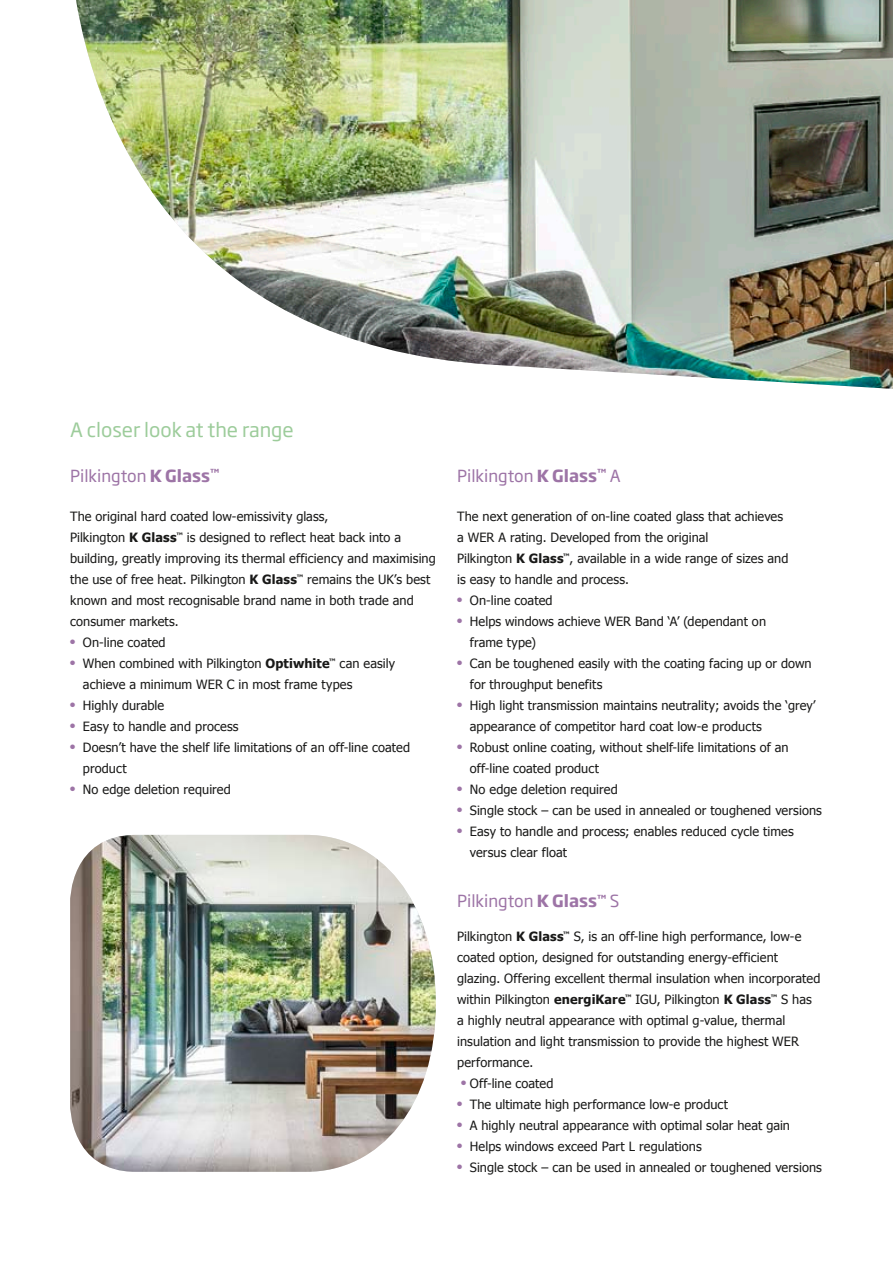
<style>
.page{position:relative;width:893px;height:1263px;background:#fff}
.page>*{position:absolute;margin:0;border:0;box-sizing:border-box;transform-origin:0 0}
.t1{font:19.5px "Soho Gothic Pro";color:#9dcc9b}
.t2{font:16.5px "Soho Gothic Pro";color:#9d74a6}
.t3{font:12.75px/21px "Tahoma";letter-spacing:.005em;color:#191918}
.s1{font-weight:700}
</style>
<div class="page">
<img style="left:76px;top:0;width:817px;height:389px">
<img style="left:70px;top:835px;width:366px;height:337px">
<h1 class="t1" style="left:70px;top:414px;width:225px">A closer look at the range</h1>
<p class="t2" style="left:70px;top:463px;width:151px">Pilkington <span class="s1">K Glass</span><sup>™</sup></p>
<p class="t3" style="left:70px;top:505px;width:367px">The original hard coated low-emissivity glass,<br>Pilkington <span class="s1">K Glass</span><sup>™</sup> is designed to reflect heat back into a building, greatly improving its thermal efficiency and maximising the use of free heat. Pilkington <span class="s1">K Glass</span><sup>™</sup> remains the UK’s best known and most recognisable brand name in both trade and consumer markets.</p>
<p class="t3" style="left:70px;top:631px;width:97px"><sup>●</sup> On-line coated</p>
<p class="t3" style="left:83px;top:652px;width:314px;text-indent:-13px"><sup>●</sup> When combined with Pilkington <span class="s1">Optiwhite</span><sup>™</sup> can easily achieve a minimum WER C in most frame types</p>
<p class="t3" style="left:70px;top:694px;width:96px"><sup>●</sup> Highly durable</p>
<p class="t3" style="left:70px;top:715px;width:170px"><sup>●</sup> Easy to handle and process</p>
<p class="t3" style="left:83px;top:736px;width:329px;text-indent:-13px"><sup>●</sup> Doesn’t have the shelf life limitations of an off-line coated product</p>
<p class="t3" style="left:70px;top:778px;width:162px"><sup>●</sup> No edge deletion required</p>
<p class="t2" style="left:457px;top:463px;width:165px">Pilkington <span class="s1">K Glass</span><sup>™</sup> A</p>
<p class="t3" style="left:457px;top:505px;width:333px">The next generation of on-line coated glass that achieves a WER A rating. Developed from the original<br>Pilkington <span class="s1">K Glass</span><sup>™</sup>, available in a wide range of sizes and is easy to handle and process.</p>
<p class="t3" style="left:457px;top:589px;width:97px"><sup>●</sup> On-line coated</p>
<p class="t3" style="left:470px;top:610px;width:298px;text-indent:-13px"><sup>●</sup> Helps windows achieve WER Band ‘A’ (dependant on frame type)</p>
<p class="t3" style="left:470px;top:652px;width:343px;text-indent:-13px"><sup>●</sup> Can be toughened easily with the coating facing up or down for throughput benefits</p>
<p class="t3" style="left:470px;top:694px;width:347px;text-indent:-13px"><sup>●</sup> High light transmission maintains neutrality; avoids the ‘grey’ appearance of competitor hard coat low-e products</p>
<p class="t3" style="left:470px;top:736px;width:320px;text-indent:-13px"><sup>●</sup> Robust online coating, without shelf-life limitations of an off-line coated product</p>
<p class="t3" style="left:457px;top:778px;width:162px"><sup>●</sup> No edge deletion required</p>
<p class="t3" style="left:457px;top:799px;width:366px"><sup>●</sup> Single stock – can be used in annealed or toughened versions</p>
<p class="t3" style="left:470px;top:820px;width:325px;text-indent:-13px"><sup>●</sup> Easy to handle and process; enables reduced cycle times versus clear float</p>
<p class="t2" style="left:457px;top:888px;width:164px">Pilkington <span class="s1">K Glass</span><sup>™</sup> S</p>
<p class="t3" style="left:457px;top:925px;width:365px">Pilkington <span class="s1">K Glass</span><sup>™</sup> S, is an off-line high performance, low-e coated option, designed for outstanding energy-efficient glazing. Offering excellent thermal insulation when incorporated within Pilkington <span class="s1">energiKare</span><sup>™</sup> IGU, Pilkington <span class="s1">K Glass</span><sup>™</sup> S has a highly neutral appearance with optimal g-value, thermal insulation and light transmission to provide the highest WER performance.</p>
<p class="t3" style="left:461px;top:1072px;width:94px"><sup>●</sup> Off-line coated</p>
<p class="t3" style="left:457px;top:1093px;width:272px"><sup>●</sup> The ultimate high performance low-e product</p>
<p class="t3" style="left:457px;top:1114px;width:334px"><sup>●</sup> A highly neutral appearance with optimal solar heat gain</p>
<p class="t3" style="left:457px;top:1135px;width:246px"><sup>●</sup> Helps windows exceed Part L regulations</p>
<p class="t3" style="left:457px;top:1156px;width:366px"><sup>●</sup> Single stock – can be used in annealed or toughened versions</p>
</div>
